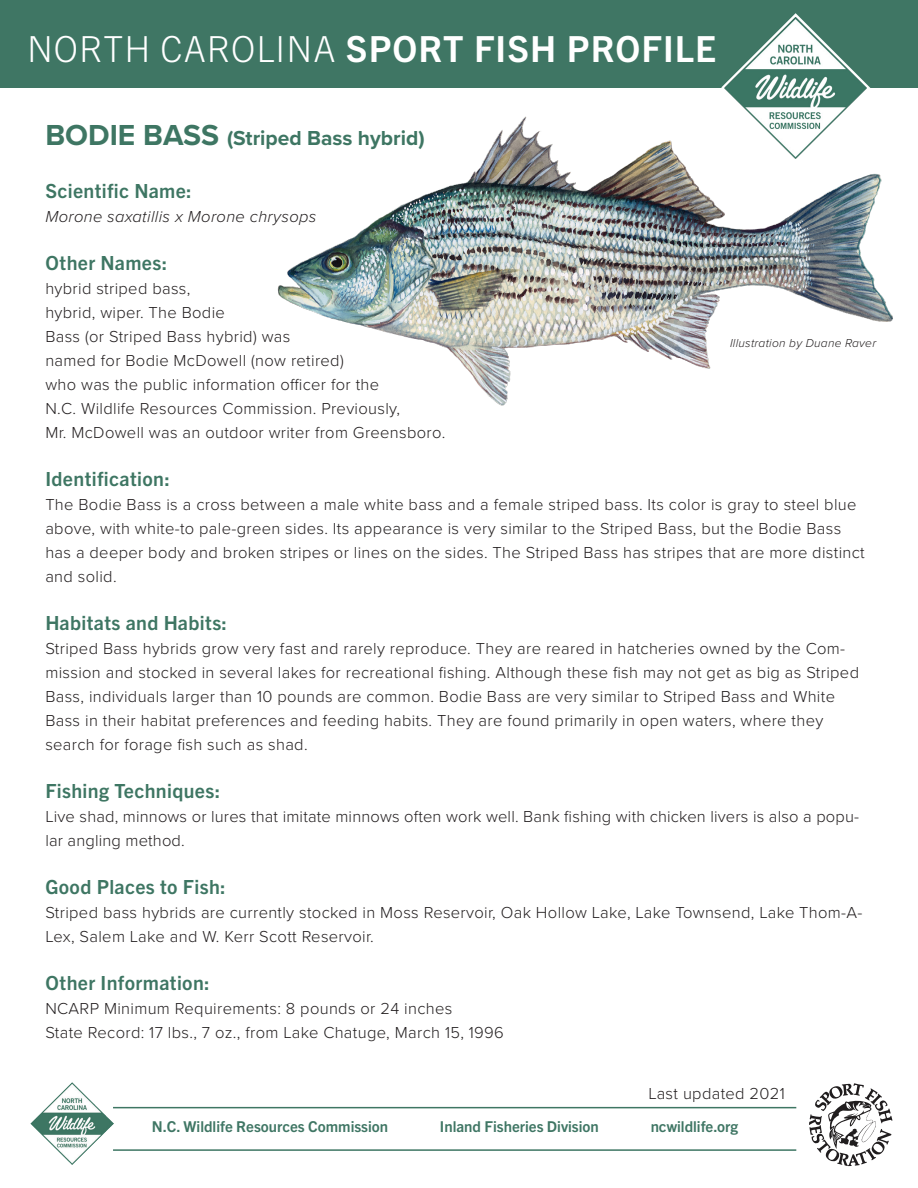
<style>
.page{position:relative;width:918px;height:1188px;background:#fff}
.page>*{position:absolute;margin:0;border:0;box-sizing:border-box;transform-origin:0 0}
.t1{font:700 36px "Trade Gothic Next LT Pro";letter-spacing:.03em;color:#fff}
.t2{font:700 21px "Proxima Nova";color:#3e7663}
.Heading{font:700 19.5px "Trade Gothic Next LT Pro";letter-spacing:.02em;color:#3e7663}
.Body_Text{font:300 16.5px/24px "Proxima Nova";letter-spacing:.02em;color:#231f20}
.Body_Text-2{font:italic 300 16.5px "Proxima Nova";letter-spacing:.02em;color:#231f20}
.t3{font:700 15px "Trade Gothic Next LT Pro";color:#3f7664}
.Body_Text-3{font:italic 300 12px "Proxima Nova";letter-spacing:.02em;color:#231f20}
.s1{font-weight:300}
.s2{font-size:30px}
</style>
<div class="page">
<div style="left:0;top:0;width:918px;height:87px;background:#3f7664"></div>
<img style="left:30px;top:1082px;width:83px;height:83px">
<svg style="left:809px;top:1083px;width:83px;height:83px"></svg>
<hr style="left:113px;top:1107px;width:683px;height:1px;background:#3e7663">
<hr style="left:113px;top:1149px;width:683px;height:2px;background:#3e7663">
<img style="left:725px;top:18px;width:141px;height:92px">
<img style="left:277px;top:110px;width:616px;height:296px">
<p class="t1" style="left:27px;top:24px;width:691px"><span class="s1">NORTH CAROLINA</span> SPORT FISH PROFILE</p>
<p class="t2" style="left:45px;top:122px;width:381px"><span class="s2">BODIE BASS</span> (Striped Bass hybrid)</p>
<p class="Heading" style="left:45px;top:177px;width:148px">Scientific Name:</p>
<p class="Body_Text-2" style="left:45px;top:204px;width:272px">Morone saxatillis x Morone chrysops</p>
<p class="Heading" style="left:45px;top:249px;width:123px">Other Names:</p>
<p class="Body_Text" style="left:45px;top:275px;width:181px">hybrid striped bass, hybrid, wiper. The Bodie</p>
<p class="Body_Text" style="left:45px;top:323px;width:247px">Bass (or Striped Bass hybrid) was</p>
<p class="Body_Text" style="left:45px;top:347px;width:300px">named for Bodie McDowell (now retired)</p>
<p class="Body_Text" style="left:45px;top:371px;width:335px">who was the public information officer for the</p>
<p class="Body_Text" style="left:45px;top:395px;width:356px">N.C. Wildlife Resources Commission. Previously,</p>
<p class="Body_Text" style="left:45px;top:419px;width:402px">Mr. McDowell was an outdoor writer from Greensboro.</p>
<p class="Heading" style="left:45px;top:465px;width:126px">Identification:</p>
<p class="Body_Text" style="left:45px;top:491px;width:821px">The Bodie Bass is a cross between a male white bass and a female striped bass. Its color is gray to steel blue above, with white-to pale-green sides. Its appearance is very similar to the Striped Bass, but the Bodie Bass has a deeper body and broken stripes or lines on the sides. The Striped Bass has stripes that are more distinct and solid.</p>
<p class="Heading" style="left:45px;top:609px;width:183px">Habitats and Habits:</p>
<p class="Body_Text" style="left:45px;top:635px;width:815px">Striped Bass hybrids grow very fast and rarely reproduce. They are reared in hatcheries owned by the Com&shy;mission and stocked in several lakes for recreational fishing. Although these fish may not get as big as Striped Bass, individuals larger than 10 pounds are common. Bodie Bass are very similar to Striped Bass and White Bass in their habitat preferences and feeding habits. They are found primarily in open waters, where they search for forage fish such as shad.</p>
<p class="Heading" style="left:45px;top:777px;width:176px">Fishing Techniques:</p>
<p class="Body_Text" style="left:45px;top:803px;width:815px">Live shad, minnows or lures that imitate minnows often work well. Bank fishing with chicken livers is also a popu&shy;lar angling method.</p>
<p class="Heading" style="left:45px;top:873px;width:182px">Good Places to Fish:</p>
<p class="Body_Text" style="left:45px;top:899px;width:819px">Striped bass hybrids are currently stocked in Moss Reservoir, Oak Hollow Lake, Lake Townsend, Lake Thom-A-<br>Lex, Salem Lake and W. Kerr Scott Reservoir.</p>
<p class="Heading" style="left:45px;top:969px;width:166px">Other Information:</p>
<p class="Body_Text" style="left:45px;top:995px;width:408px">NCARP Minimum Requirements: 8 pounds or 24 inches</p>
<p class="Body_Text" style="left:45px;top:1019px;width:460px">State Record: 17 lbs., 7 oz., from Lake Chatuge, March 15, 1996</p>
<p class="Body_Text-3" style="left:730px;top:334px;width:148px">Illustration by Duane Raver</p>
<p class="Body_Text" style="left:648px;top:1081px;width:138px">Last updated 2021</p>
<p class="t3" style="left:152px;top:1116px;width:238px">N.C. Wildlife Resources Commission</p>
<p class="t3" style="left:440px;top:1116px;width:160px">Inland Fisheries Division</p>
<p class="t3" style="left:651px;top:1116px;width:89px">ncwildlife.org</p>
</div>
